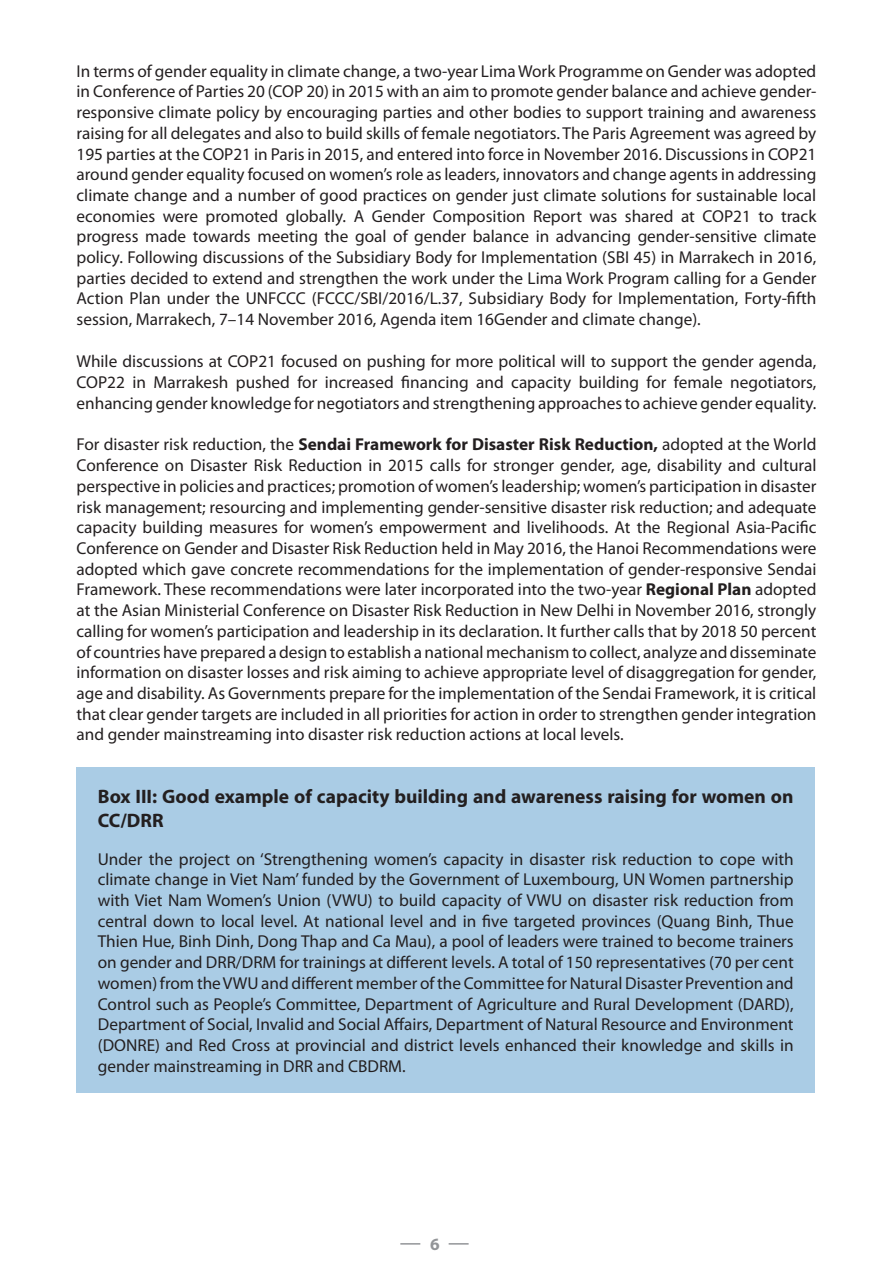
<style>
.page{position:relative;width:893px;height:1263px;background:#fff}
.page>*{position:absolute;margin:0;border:0;box-sizing:border-box;transform-origin:0 0}
.body_text{font:700 19.5px/23.4px "Myriad Pro";color:#231f20}
.body_text-2{font:17.25px/20.7px "Myriad Pro";color:#231f20;text-align:justify}
.t1{font:700 17.25px "Myriad Pro";color:#939598}
.s1{font-weight:700}
</style>
<div class="page">
<svg style="left:400px;top:1243px;width:20px;height:1px"></svg>
<svg style="left:449px;top:1243px;width:20px;height:1px"></svg>
<div style="left:77px;top:767px;width:738px;height:326px;background:#aacce5"></div>
<p class="body_text-2" style="left:77px;top:60px;width:741px">In terms of gender equality in climate change, a two-year Lima Work Programme on Gender was adopted in Conference of Parties 20 (COP 20) in 2015 with an aim to promote gender balance and achieve gender&shy;responsive climate policy by encouraging parties and other bodies to support training and awareness raising for all delegates and also to build skills of female negotiators. The Paris Agreement was agreed by 195 parties at the COP21 in Paris in 2015, and entered into force in November 2016. Discussions in COP21 around gender equality focused on women’s role as leaders, innovators and change agents in addressing climate change and a number of good practices on gender just climate solutions for sustainable local economies were promoted globally. A Gender Composition Report was shared at COP21 to track progress made towards meeting the goal of gender balance in advancing gender-sensitive climate policy. Following discussions of the Subsidiary Body for Implementation (SBI 45) in Marrakech in 2016, parties decided to extend and strengthen the work under the Lima Work Program calling for a Gender Action Plan under the UNFCCC (FCCC/SBI/2016/L.37, Subsidiary Body for Implementation, Forty-fifth session, Marrakech, 7–14 November 2016, Agenda item 16Gender and climate change).</p>
<p class="body_text-2" style="left:77px;top:351px;width:741px">While discussions at COP21 focused on pushing for more political will to support the gender agenda, COP22 in Marrakesh pushed for increased financing and capacity building for female negotiators, enhancing gender knowledge for negotiators and strengthening approaches to achieve gender equality.</p>
<p class="body_text-2" style="left:77px;top:434px;width:741px">For disaster risk reduction, the <span class="s1">Sendai Framework for Disaster Risk Reduction,</span> adopted at the World Conference on Disaster Risk Reduction in 2015 calls for stronger gender, age, disability and cultural perspective in policies and practices; promotion of women’s leadership; women’s participation in disaster risk management; resourcing and implementing gender-sensitive disaster risk reduction; and adequate capacity building measures for women’s empowerment and livelihoods. At the Regional Asia-Pacific Conference on Gender and Disaster Risk Reduction held in May 2016, the Hanoi Recommendations were adopted which gave concrete recommendations for the implementation of gender-responsive Sendai Framework. These recommendations were later incorporated into the two-year <span class="s1">Regional Plan</span> adopted at the Asian Ministerial Conference on Disaster Risk Reduction in New Delhi in November 2016, strongly calling for women’s participation and leadership in its declaration. It further calls that by 2018 50 percent of countries have prepared a design to establish a national mechanism to collect, analyze and disseminate information on disaster losses and risk aiming to achieve appropriate level of disaggregation for gender, age and disability. As Governments prepare for the implementation of the Sendai Framework, it is critical that clear gender targets are included in all priorities for action in order to strengthen gender integration and gender mainstreaming into disaster risk reduction actions at local levels.</p>
<p class="body_text" style="left:98px;top:784px;width:697px">Box III: Good example of capacity building and awareness raising for women on<br>CC/DRR</p>
<p class="body_text-2" style="left:98px;top:848px;width:697px">Under the project on ‘Strengthening women’s capacity in disaster risk reduction to cope with climate change in Viet Nam’ funded by the Government of Luxembourg, UN Women partnership with Viet Nam Women’s Union (VWU) to build capacity of VWU on disaster risk reduction from central down to local level. At national level and in five targeted provinces (Quang Binh, Thue Thien Hue, Binh Dinh, Dong Thap and Ca Mau), a pool of leaders were trained to become trainers on gender and DRR/DRM for trainings at different levels. A total of 150 representatives (70 per cent women) from the VWU and different member of the Committee for Natural Disaster Prevention and Control such as People’s Committee, Department of Agriculture and Rural Development (DARD), Department of Social, Invalid and Social Affairs, Department of Natural Resource and Environment (DONRE) and Red Cross at provincial and district levels enhanced their knowledge and skills in gender mainstreaming in DRR and CBDRM.</p>
<p class="t1" style="left:430px;top:1232px;width:11px">6</p>
</div>
